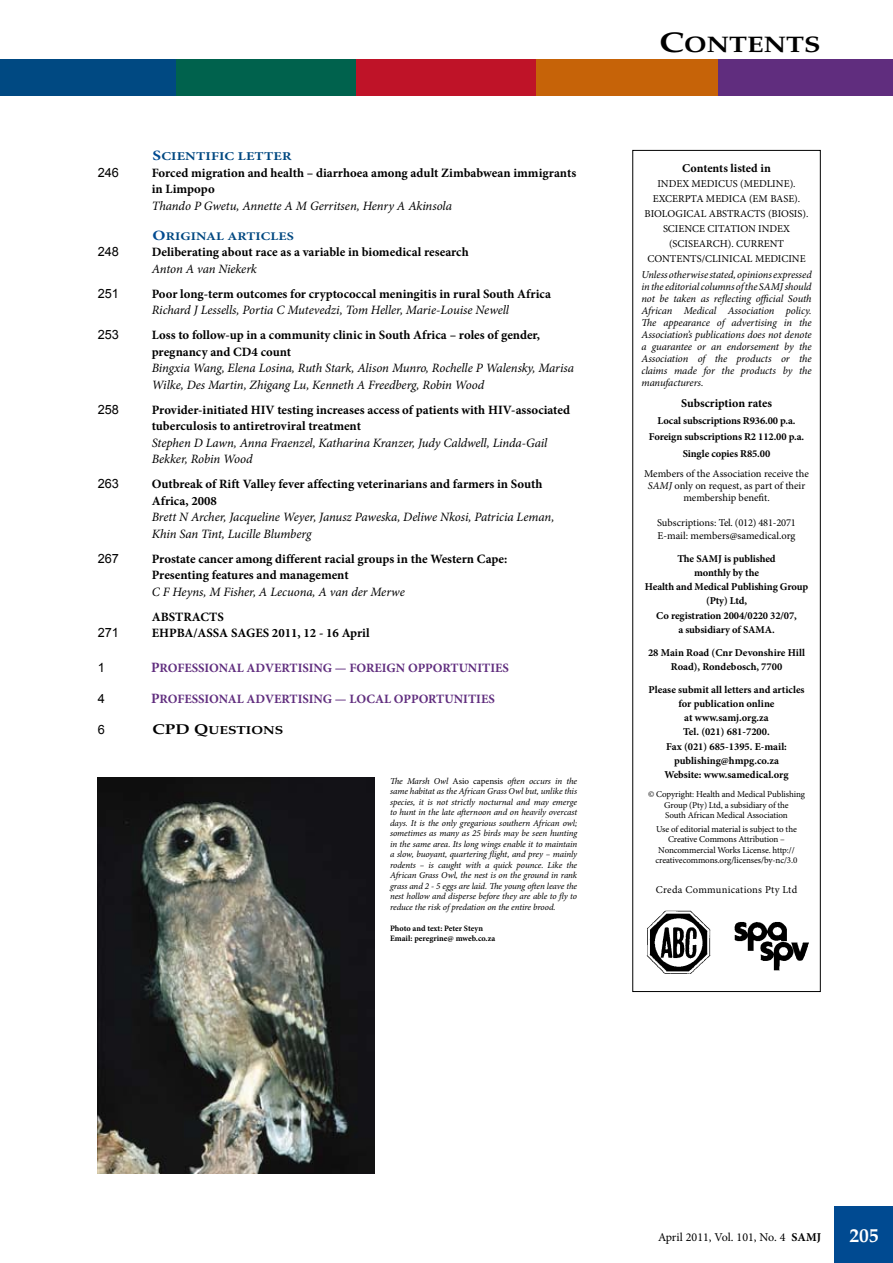
<style>
.page{position:relative;width:893px;height:1263px;background:#fff}
.page>*{position:absolute;margin:0;border:0;box-sizing:border-box;transform-origin:0 0}
.t1{font:700 22.5px "Palatino";color:#000;scale:1.2 1}
.t2{font:700 19.5px "Palatino";color:#fff}
.t3{font:700 12.75px/16.5px "Minion Pro";color:#000}
.t4{font:italic 12.75px/16.5px "Minion Pro";letter-spacing:-.005em;color:#000}
.t5{font:700 12.75px "Minion Pro";color:#602d7e}
.t6{font:12.75px "Arial";color:#000}
.t7{font:700 12px "Minion Pro";letter-spacing:-.005em;color:#000}
.t8{font:12px "Minion Pro";color:#000}
.t9{font:700 12px "Minion Pro";letter-spacing:.01em;color:#004881;scale:1.2 1}
.t10{font:700 11.7px "Minion Pro";letter-spacing:.01em;color:#004881;scale:1.2 1}
.t11{font:700 11.7px "Palatino";color:#000;scale:1.2 1}
.t12{font:700 10.5px/14.2px "Minion Pro";letter-spacing:-.005em;color:#000;text-align:center}
.t13{font:italic 10.5px/12px "Minion Pro";letter-spacing:-.01em;color:#000;text-align:justify}
.t14{font:10.5px/12px "Minion Pro";letter-spacing:-.005em;color:#000}
.t15{font:10.5px "Minion Pro";letter-spacing:.02em;color:#000}
.t16{font:italic 9px/10.5px "Minion Pro";letter-spacing:-.01em;color:#000;text-align:justify}
.t17{font:9px/10.5px "Minion Pro";letter-spacing:-.02em;color:#000;text-align:center}
.t18{font:700 8.25px/10.5px "Minion Pro";color:#000}
.s1{font-size:14.25px;color:#004a91}
.s2{font-size:14.25px}
.s3{font-style:normal}
.s4{font-size:28.5px}
.s5{font-style:italic}
.s6{font-weight:700}
</style>
<div class="page">
<div style="left:355px;top:59px;width:182px;height:36px;background:#bf1328"></div>
<div style="left:174px;top:59px;width:182px;height:36px;background:#00624d"></div>
<div style="left:0;top:59px;width:175px;height:36px;background:#004982"></div>
<div style="left:536px;top:59px;width:182px;height:36px;background:#c66308"></div>
<div style="left:718px;top:59px;width:175px;height:36px;background:#602d7e"></div>
<img style="left:646px;top:910px;width:163px;height:64px">
<div style="left:834px;top:1206px;width:59px;height:57px;background:#004a91"></div>
<img style="left:98px;top:777px;width:276px;height:396px">
<p class="t9" style="left:153px;top:148px;width:117px"><span class="s1">S</span>CIENTIFIC LETTER</p>
<p class="t6" style="left:98px;top:164px;width:23px">246</p>
<p class="t3" style="left:152px;top:164px;width:426px">Forced migration and health – diarrhoea among adult Zimbabwean immigrants in Limpopo</p>
<p class="t4" style="left:152px;top:198px;width:302px">Thando P Gwetu, Annette A M Gerritsen, Henry A Akinsola</p>
<p class="t10" style="left:153px;top:228px;width:119px"><span class="s1">O</span>RIGINAL ARTICLES</p>
<p class="t6" style="left:98px;top:244px;width:23px">248</p>
<p class="t3" style="left:152px;top:244px;width:318px">Deliberating about race as a variable in biomedical research</p>
<p class="t4" style="left:152px;top:261px;width:107px">Anton A van Niekerk</p>
<p class="t6" style="left:98px;top:285px;width:23px">251</p>
<p class="t3" style="left:152px;top:285px;width:401px">Poor long-term outcomes for cryptococcal meningitis in rural South Africa</p>
<p class="t4" style="left:152px;top:302px;width:359px">Richard J Lessells, Portia C Mutevedzi, Tom Heller, Marie-Louise Newell</p>
<p class="t6" style="left:98px;top:327px;width:23px">253</p>
<p class="t3" style="left:152px;top:327px;width:390px">Loss to follow-up in a community clinic in South Africa – roles of gender, pregnancy and CD4 count</p>
<p class="t4" style="left:152px;top:360px;width:424px">Bingxia Wang, Elena Losina, Ruth Stark, Alison Munro, Rochelle P Walensky, Marisa<br>Wilke, Des Martin, Zhigang Lu, Kenneth A Freedberg, Robin Wood</p>
<p class="t6" style="left:98px;top:401px;width:23px">258</p>
<p class="t3" style="left:152px;top:401px;width:420px">Provider-initiated HIV testing increases access of patients with HIV-associated tuberculosis to antiretroviral treatment</p>
<p class="t4" style="left:152px;top:435px;width:397px">Stephen D Lawn, Anna Fraenzel, Katharina Kranzer, Judy Caldwell, Linda-Gail<br>Bekker, Robin Wood</p>
<p class="t6" style="left:98px;top:476px;width:23px">263</p>
<p class="t3" style="left:152px;top:476px;width:392px">Outbreak of Rift valley fever affecting veterinarians and farmers in South<br>Africa, 2008</p>
<p class="t4" style="left:152px;top:509px;width:404px">Brett N Archer, Jacqueline Weyer, Janusz Paweska, Deliwe Nkosi, Patricia Leman,<br>Khin San Tint, Lucille Blumberg</p>
<p class="t6" style="left:98px;top:550px;width:23px">267</p>
<p class="t3" style="left:152px;top:550px;width:357px">Prostate cancer among different racial groups in the Western Cape:<br>Presenting features and management</p>
<p class="t4" style="left:152px;top:584px;width:255px">C F Heyns, M Fisher, A Lecuona, A van der Merwe</p>
<p class="t3" style="left:152px;top:608px;width:74px">ABSTRACTS</p>
<p class="t6" style="left:98px;top:625px;width:23px">271</p>
<p class="t3" style="left:152px;top:625px;width:219px">EHPBA/ASSA SAGES 2011, 12 - 16 April</p>
<p class="t6" style="left:98px;top:660px;width:9px">1</p>
<p class="t5" style="left:151px;top:659px;width:359px"><span class="s2">P</span>ROFESSIONAL ADVERTISING — FOREIGN OPPORTUNITIES</p>
<p class="t6" style="left:98px;top:690px;width:9px">4</p>
<p class="t5" style="left:151px;top:690px;width:345px"><span class="s2">P</span>ROFESSIONAL ADVERTISING — LOCAL OPPORTUNITIES</p>
<p class="t6" style="left:98px;top:721px;width:9px">6</p>
<p class="t11" style="left:153px;top:723px;width:111px"><span class="s2">CPD Q</span>UESTIONS</p>
<p class="t16" style="left:390px;top:775px;width:189px">The Marsh Owl <span class="s3">Asio capensis</span> often occurs in the same habitat as the African Grass Owl but, unlike this species, it is not strictly nocturnal and may emerge to hunt in the late afternoon and on heavily overcast days. It is the only gregarious southern African owl; sometimes as many as 25 birds may be seen hunting in the same area. Its long wings enable it to maintain a slow, buoyant, quartering flight, and prey – mainly rodents – is caught with a quick pounce. Like the African Grass Owl, the nest is on the ground in rank grass and 2 - 5 eggs are laid. The young often leave the nest hollow and disperse before they are able to fly to reduce the risk of predation on the entire brood.</p>
<p class="t18" style="left:390px;top:923px;width:107px">Photo and text: Peter Steyn<br>Email: peregrine@ mweb.co.za</p>
<h1 class="t1" style="left:659px;top:32px;width:136px"><span class="s4">C</span>ONTENTS</h1>
<p class="t7" style="left:682px;top:160px;width:90px">Contents listed in</p>
<p class="t14" style="left:657px;top:178px;width:64px">INDEX MEDICUS</p>
<p class="t14" style="left:740px;top:178px;width:57px">(MEDLINE).</p>
<p class="t14" style="left:653px;top:193px;width:20px">EXCERP</p>
<p class="t14" style="left:691px;top:193px;width:111px">TA MEDICA (EM BASE).</p>
<p class="t14" style="left:645px;top:208px;width:165px">BIOLOGICAL ABSTRACTS (BIOSIS).</p>
<p class="t14" style="left:663px;top:223px;width:7px">SCIE</p>
<p class="t14" style="left:684px;top:223px;width:107px">NCE CITATION INDEX</p>
<p class="t14" style="left:669px;top:238px;width:10px">(SCISE</p>
<p class="t14" style="left:699px;top:238px;width:45px">ARCH). CURRE</p>
<p class="t14" style="left:647px;top:236px;width:159px;line-height:15px;text-indent:122px">NT<br>CONTENTS/CLINICAL MEDICINE</p>
<p class="t13" style="left:641px;top:269px;width:172px">Unless otherwise stated, opinions expressed in the editorial columns of the SAMJ should not be taken as reflecting official South African Medical Association policy.<br>The appearance of advertising in the Association’s publications does not denote a guarantee or an endorsement by the Association of the products or the claims made for the products by the manufacturers.</p>
<p class="t7" style="left:681px;top:395px;width:92px">Subscription rates</p>
<p class="t12" style="left:649px;top:412px;width:157px;line-height:16.5px">Local subscriptions R936.00 p.a.<br>Foreign subscriptions R2 112.00 p.a.<br>Single copies R85.00</p>
<p class="t14" style="left:644px;top:468px;width:166px;text-align:center">Members of the Association receive the<br><span class="s5">SAMJ</span> only on request, as part of their membership benefit.</p>
<p class="t14" style="left:657px;top:516px;width:140px;line-height:12.8px">Subscriptions: Tel. (012) 481-2071<br>E-mail: members@samedical.org</p>
<p class="t12" style="left:645px;top:551px;width:165px">The SAMJ is published<br>monthly by the<br>Health and Medical Publishing Group (Pty) Ltd,<br>Co registration 2004/0220 32/07,<br>a subsidiary of SAMA.</p>
<p class="t12" style="left:648px;top:645px;width:158px">28 Main Road (Cnr Devonshire Hill<br>Road), Rondebosch, 7700</p>
<p class="t12" style="left:648px;top:682px;width:158px">Please submit all letters and articles for publication online<br>at www.samj.org.za<br>Tel. (021) 681-7200.<br>Fax (021) 685-1395. E-mail: publishing@hmpg.co.za<br>Website: www.samedical.org</p>
<p class="t17" style="left:648px;top:789px;width:158px">© Copyright: Health and Medical Publishing<br>Group (Pty) Ltd, a subsidiary of the<br>South African Medical Association</p>
<p class="t17" style="left:656px;top:824px;width:143px">Use of editorial material is subject to the Creative Commons Attribution – Noncommercial Works License. http:// creativecommons.org/licenses/by-nc/3.0</p>
<p class="t15" style="left:656px;top:882px;width:143px">Creda communications pty ltd</p>
<p class="t8" style="left:658px;top:1229px;width:165px">April 2011, Vol. 101, No. 4 <span class="s6">SAMJ</span></p>
<h2 class="t2" style="left:849px;top:1224px;width:31px">205</h2>
</div>
